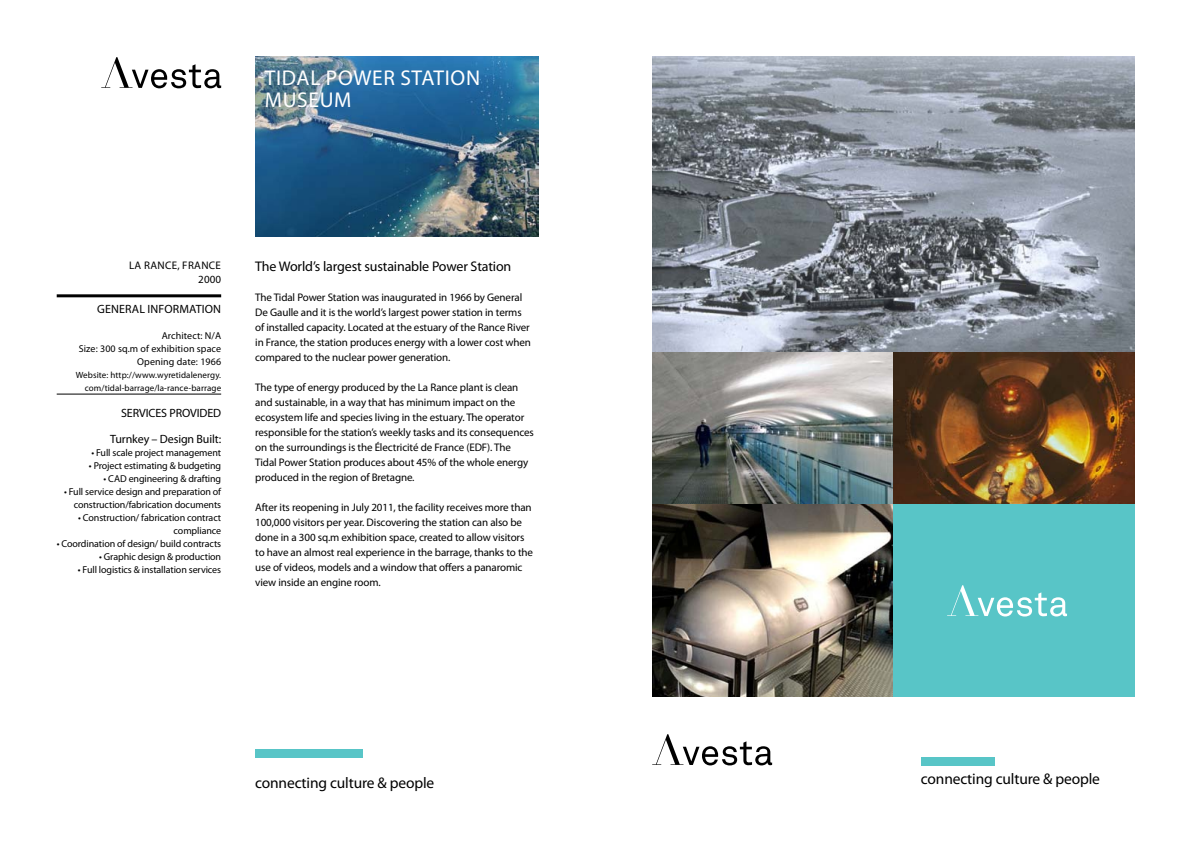
<style>
.page{position:relative;width:1191px;height:842px;background:#fff}
.page>*{position:absolute;margin:0;border:0;box-sizing:border-box;transform-origin:0 0}
.t1{font:21.5px "Myriad Pro";letter-spacing:.03em;color:#fff}
.t2{font:15.5px "Myriad Pro";letter-spacing:-.01em;color:#000}
.t3{font:14px "Myriad Pro";letter-spacing:-.01em;color:#000}
.t4{font:12px/26px "Myriad Pro";letter-spacing:-.01em;color:#000;text-align:right}
.t5{font:11px/15px "Myriad Pro";letter-spacing:-.01em;color:#000}
.t6{font:11px/14px "Myriad Pro";letter-spacing:.03em;color:#000;text-align:right}
.t7{font:10px/13px "Myriad Pro";letter-spacing:-.01em;color:#000;text-align:right}
.t8{font:10px/13px "Myriad Pro";letter-spacing:.01em;color:#000;text-align:right}
.t9{font:9px/13px "Myriad Pro";letter-spacing:.01em;color:#000;text-align:right}
</style>
<div class="page">
<div style="left:255px;top:749px;width:108px;height:8px;background:#58c5c7"></div>
<img style="left:255px;top:57px;width:284px;height:180px">
<hr style="left:57px;top:294px;width:164px;height:3px;background:#000">
<hr style="left:57px;top:394px;width:164px;height:1px;background:#000">
<svg style="left:101px;top:57px;width:120px;height:31px"></svg>
<div style="left:921px;top:757px;width:73px;height:8px;background:#58c5c7"></div>
<img style="left:652px;top:57px;width:482px;height:448px">
<svg style="left:652px;top:734px;width:120px;height:31px"></svg>
<img style="left:652px;top:505px;width:241px;height:192px">
<div style="left:893px;top:505px;width:241px;height:192px;background:#58c5c7"></div>
<svg style="left:947px;top:585px;width:120px;height:31px"></svg>
<h1 class="t1" style="left:265px;top:64px;width:23px">Tidal</h1>
<h1 class="t1" style="left:326px;top:64px;width:27px">Power</h1>
<h1 class="t1" style="left:400px;top:64px;width:23px">Statio</h1>
<h1 class="t1" style="left:466px;top:64px;width:16px">n</h1>
<h1 class="t1" style="left:265px;top:87px;width:88px">Museum</h1>
<p class="t6" style="left:129px;top:258px;width:94px">La Rance, FrancE<br>2000</p>
<p class="t4" style="left:97px;top:296px;width:30px">general</p>
<p class="t4" style="left:148px;top:296px;width:49px">Informatio</p>
<p class="t4" style="left:213px;top:296px;width:9px">n</p>
<p class="t8" style="left:79px;top:329px;width:144px">Architect: N/A<br>Size: 300 sq.m of exhibition space<br>Opening date: 1966</p>
<p class="t9" style="left:76px;top:369px;width:147px">Website: http://www.wyretidalenergy. com/tidal-barrage/la-rance-barrage</p>
<p class="t4" style="left:110px;top:400px;width:113px">SERVICES PROVIDED<br>Turnkey – Design Built:</p>
<p class="t7" style="left:91px;top:446px;width:131px">• Full scale project management</p>
<p class="t7" style="left:89px;top:459px;width:134px">• Project estimating &amp; budgeting</p>
<p class="t7" style="left:104px;top:472px;width:119px">• CAD engineering &amp; drafting</p>
<p class="t7" style="left:64px;top:485px;width:158px">• Full service design and preparation of construction/fabrication documents</p>
<p class="t7" style="left:78px;top:511px;width:144px">• Construction/ fabrication contract compliance</p>
<p class="t7" style="left:57px;top:537px;width:166px">• Coordination of design/ build contracts</p>
<p class="t7" style="left:99px;top:550px;width:123px">• Graphic design &amp; production</p>
<p class="t7" style="left:78px;top:563px;width:145px">• Full logistics &amp; installation services</p>
<p class="t3" style="left:255px;top:258px;width:258px">The World’s largest sustainable Power Station</p>
<p class="t5" style="left:255px;top:290px;width:277px">The Tidal Power Station was inaugurated in 1966 by General De Gaulle and it is the world’s largest power station in terms of installed capacity. Located at the estuary of the Rance River in France, the station produces energy with a lower cost when compared to the nuclear power generation.</p>
<p class="t5" style="left:255px;top:380px;width:280px">The type of energy produced by the La Rance plant is clean and sustainable, in a way that has minimum impact on the ecosystem life and species living in the estuary. The operator responsible for the station’s weekly tasks and its consequences on the surroundings is the Électricité de France (EDF). The Tidal Power Station produces about 45% of the whole energy produced in the region of Bretagne.</p>
<p class="t5" style="left:255px;top:500px;width:279px">After its reopening in July 2011, the facility receives more than 100,000 visitors per year. Discovering the station can also be done in a 300 sq.m exhibition space, created to allow visitors to have an almost real experience in the barrage, thanks to the use of videos, models and a window that offers a panaromic view inside an engine room.</p>
<h2 class="t2" style="left:255px;top:773px;width:181px">connecting culture &amp; people</h2>
<h2 class="t2" style="left:921px;top:769px;width:181px">connecting culture &amp; people</h2>
</div>
